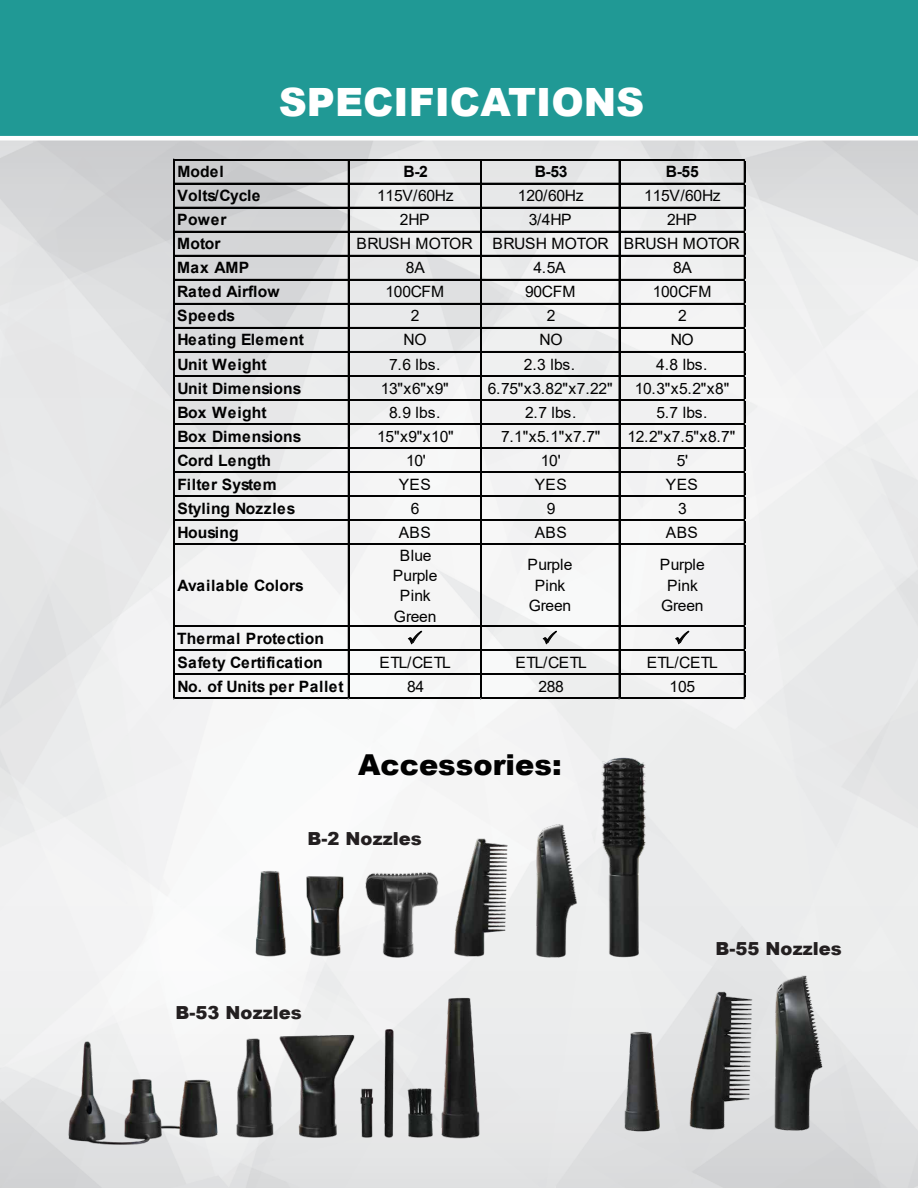
<style>
.page{position:relative;width:918px;height:1188px;background:#fff}
.page>*{position:absolute;margin:0;border:0;box-sizing:border-box;transform-origin:0 0}
.t1{font:900 39px "Arial";color:#fff}
.t2{font:900 28.8px "Arial";color:#010101}
.t3{font:900 18px "Arial";color:#231f20}
.t4{font:15.6px/20.4px "Arial";letter-spacing:-.015em;color:#010101;text-align:center}
.t5{font:700 15.6px "Arial";letter-spacing:.005em;color:#010101}
.t6{font:700 15.6px "Arial";letter-spacing:.025em;color:#010101}
.t7{font:700 15.6px "Arial";letter-spacing:.03em;color:#010101}
</style>
<div class="page">
<img style="left:0;top:141px;width:918px;height:1047px">
<img style="left:249px;top:751px;width:411px;height:214px">
<img style="left:588px;top:969px;width:246px;height:174px">
<img style="left:54px;top:985px;width:447px;height:180px">
<div style="left:0;top:0;width:918px;height:136px;background:#209995"></div>
<hr style="left:175px;top:159px;width:570px;height:1px;background:#010101">
<hr style="left:175px;top:183px;width:570px;height:1px;background:#010101">
<hr style="left:175px;top:207px;width:570px;height:1px;background:#010101">
<hr style="left:175px;top:231px;width:570px;height:1px;background:#010101">
<hr style="left:175px;top:255px;width:570px;height:1px;background:#010101">
<hr style="left:175px;top:279px;width:570px;height:2px;background:#010101">
<hr style="left:175px;top:303px;width:570px;height:2px;background:#010101">
<hr style="left:175px;top:327px;width:570px;height:2px;background:#010101">
<hr style="left:175px;top:351px;width:570px;height:2px;background:#010101">
<hr style="left:175px;top:375px;width:570px;height:1px;background:#010101">
<hr style="left:175px;top:376px;width:570px;height:1px;background:#010101">
<hr style="left:175px;top:399px;width:570px;height:1px;background:#010101">
<hr style="left:175px;top:400px;width:570px;height:1px;background:#010101">
<hr style="left:175px;top:423px;width:570px;height:1px;background:#010101">
<hr style="left:175px;top:424px;width:570px;height:1px;background:#010101">
<hr style="left:175px;top:447px;width:570px;height:1px;background:#010101">
<hr style="left:175px;top:448px;width:570px;height:1px;background:#010101">
<hr style="left:175px;top:471px;width:570px;height:1px;background:#010101">
<hr style="left:175px;top:472px;width:570px;height:1px;background:#010101">
<hr style="left:175px;top:495px;width:570px;height:1px;background:#010101">
<hr style="left:175px;top:496px;width:570px;height:1px;background:#010101">
<hr style="left:175px;top:520px;width:570px;height:1px;background:#010101">
<hr style="left:175px;top:544px;width:570px;height:1px;background:#010101">
<hr style="left:175px;top:625px;width:570px;height:1px;background:#010101">
<hr style="left:175px;top:626px;width:570px;height:1px;background:#010101">
<hr style="left:175px;top:649px;width:570px;height:1px;background:#010101">
<hr style="left:175px;top:650px;width:570px;height:1px;background:#010101">
<hr style="left:175px;top:673px;width:570px;height:1px;background:#010101">
<hr style="left:175px;top:674px;width:570px;height:1px;background:#010101">
<hr style="left:173px;top:159px;width:1px;height:540px;background:#010101">
<hr style="left:174px;top:159px;width:1px;height:540px;background:#010101">
<hr style="left:348px;top:160px;width:1px;height:539px;background:#010101">
<hr style="left:480px;top:160px;width:1px;height:539px;background:#010101">
<hr style="left:481px;top:160px;width:1px;height:539px;background:#010101">
<hr style="left:619px;top:160px;width:1px;height:539px;background:#010101">
<hr style="left:175px;top:697px;width:570px;height:1px;background:#010101">
<hr style="left:175px;top:698px;width:570px;height:1px;background:#010101">
<hr style="left:744px;top:160px;width:1px;height:539px;background:#010101">
<svg style="left:408px;top:631px;width:14px;height:14px"></svg>
<svg style="left:542px;top:631px;width:15px;height:14px"></svg>
<svg style="left:675px;top:631px;width:15px;height:14px"></svg>
<h1 class="t1" style="left:279px;top:74px;width:367px">SPECIFICATIONS</h1>
<p class="t5" style="left:177px;top:161px;width:48px">Model</p>
<p class="t5" style="left:404px;top:161px;width:26px">B-2</p>
<p class="t5" style="left:535px;top:161px;width:34px">B-53</p>
<p class="t5" style="left:666px;top:161px;width:34px">B-55</p>
<p class="t5" style="left:177px;top:185px;width:85px">Volts/Cycle</p>
<p class="t4" style="left:377px;top:185px;width:78px">115V/60Hz</p>
<p class="t4" style="left:518px;top:185px;width:67px">120/60Hz</p>
<p class="t4" style="left:644px;top:185px;width:78px">115V/60Hz</p>
<p class="t5" style="left:177px;top:209px;width:51px">Power</p>
<p class="t4" style="left:400px;top:209px;width:31px">2HP</p>
<p class="t4" style="left:529px;top:209px;width:44px">3/4HP</p>
<p class="t4" style="left:667px;top:209px;width:31px">2HP</p>
<p class="t5" style="left:177px;top:233px;width:45px">Motor</p>
<p class="t4" style="left:357px;top:234px;width:118px">BRUSH MOTOR</p>
<p class="t4" style="left:493px;top:234px;width:249px">BRUSH MOTOR BRUSH MOTOR</p>
<p class="t5" style="left:177px;top:257px;width:73px">Max AMP</p>
<p class="t4" style="left:406px;top:258px;width:20px">8A</p>
<p class="t4" style="left:534px;top:258px;width:34px">4.5A</p>
<p class="t4" style="left:673px;top:258px;width:20px">8A</p>
<p class="t5" style="left:177px;top:281px;width:104px">Rated Airflow</p>
<p class="t4" style="left:386px;top:282px;width:60px">100CFM</p>
<p class="t4" style="left:525px;top:282px;width:52px">90CFM</p>
<p class="t4" style="left:653px;top:282px;width:60px">100CFM</p>
<p class="t5" style="left:177px;top:305px;width:60px">Speeds</p>
<p class="t4" style="left:411px;top:306px;width:10px">2</p>
<p class="t4" style="left:547px;top:306px;width:10px">2</p>
<p class="t4" style="left:678px;top:306px;width:10px">2</p>
<p class="t7" style="left:177px;top:329px;width:128px">Heating Element</p>
<p class="t4" style="left:404px;top:330px;width:25px">NO</p>
<p class="t4" style="left:540px;top:330px;width:25px">NO</p>
<p class="t4" style="left:671px;top:330px;width:25px">NO</p>
<p class="t5" style="left:177px;top:353px;width:91px">Unit Weight</p>
<p class="t4" style="left:389px;top:354px;width:53px">7.6 lbs.</p>
<p class="t4" style="left:524px;top:354px;width:53px">2.3 lbs.</p>
<p class="t4" style="left:656px;top:354px;width:53px">4.8 lbs.</p>
<p class="t5" style="left:177px;top:377px;width:126px">Unit Dimensions</p>
<p class="t4" style="left:381px;top:378px;width:70px">13"x6"x9"</p>
<p class="t4" style="left:488px;top:378px;width:126px">6.75"x3.82"x7.22"</p>
<p class="t4" style="left:635px;top:378px;width:96px">10.3"x5.2"x8"</p>
<p class="t5" style="left:177px;top:401px;width:91px">Box Weight</p>
<p class="t4" style="left:389px;top:402px;width:53px">8.9 lbs.</p>
<p class="t4" style="left:525px;top:402px;width:53px">2.7 lbs.</p>
<p class="t4" style="left:656px;top:402px;width:53px">5.7 lbs.</p>
<p class="t5" style="left:177px;top:425px;width:126px">Box Dimensions</p>
<p class="t4" style="left:377px;top:426px;width:78px">15"x9"x10"</p>
<p class="t4" style="left:501px;top:426px;width:101px">7.1"x5.1"x7.7"</p>
<p class="t4" style="left:627px;top:426px;width:109px">12.2"x7.5"x8.7"</p>
<p class="t5" style="left:177px;top:449px;width:95px">Cord Length</p>
<p class="t4" style="left:406px;top:450px;width:21px">10'</p>
<p class="t4" style="left:541px;top:450px;width:21px">10'</p>
<p class="t4" style="left:677px;top:450px;width:13px">5'</p>
<p class="t5" style="left:177px;top:473px;width:101px">Filter System</p>
<p class="t4" style="left:399px;top:474px;width:34px">YES</p>
<p class="t4" style="left:535px;top:474px;width:34px">YES</p>
<p class="t4" style="left:666px;top:474px;width:34px">YES</p>
<p class="t6" style="left:177px;top:497px;width:120px">Styling Nozzles</p>
<p class="t4" style="left:411px;top:498px;width:10px">6</p>
<p class="t4" style="left:547px;top:498px;width:10px">9</p>
<p class="t4" style="left:678px;top:498px;width:10px">3</p>
<p class="t5" style="left:177px;top:521px;width:63px">Housing</p>
<p class="t4" style="left:399px;top:522px;width:34px">ABS</p>
<p class="t4" style="left:535px;top:522px;width:34px">ABS</p>
<p class="t4" style="left:666px;top:522px;width:34px">ABS</p>
<p class="t5" style="left:177px;top:574px;width:128px">Available Colors</p>
<p class="t4" style="left:393px;top:545px;width:46px">Blue<br>Purple<br>Pink<br>Green</p>
<p class="t4" style="left:528px;top:554px;width:46px">Purple<br>Pink<br>Green</p>
<p class="t4" style="left:660px;top:554px;width:46px">Purple<br>Pink<br>Green</p>
<p class="t5" style="left:177px;top:627px;width:148px">Thermal Protection</p>
<p class="t5" style="left:177px;top:651px;width:147px">Safety Certification</p>
<p class="t4" style="left:380px;top:652px;width:73px">ETL/CETL</p>
<p class="t4" style="left:516px;top:652px;width:73px">ETL/CETL</p>
<p class="t4" style="left:647px;top:652px;width:73px">ETL/CETL</p>
<p class="t6" style="left:177px;top:675px;width:168px">No. of Units per Pallet</p>
<p class="t4" style="left:407px;top:676px;width:19px">84</p>
<p class="t4" style="left:538px;top:676px;width:27px">288</p>
<p class="t4" style="left:670px;top:676px;width:27px">105</p>
<h2 class="t2" style="left:358px;top:744px;width:205px">Accessories:</h2>
<p class="t3" style="left:307px;top:826px;width:116px">B-2 Nozzles</p>
<p class="t3" style="left:176px;top:1000px;width:128px">B-53 Nozzles</p>
<p class="t3" style="left:716px;top:935px;width:128px">B-55 Nozzles</p>
</div>
